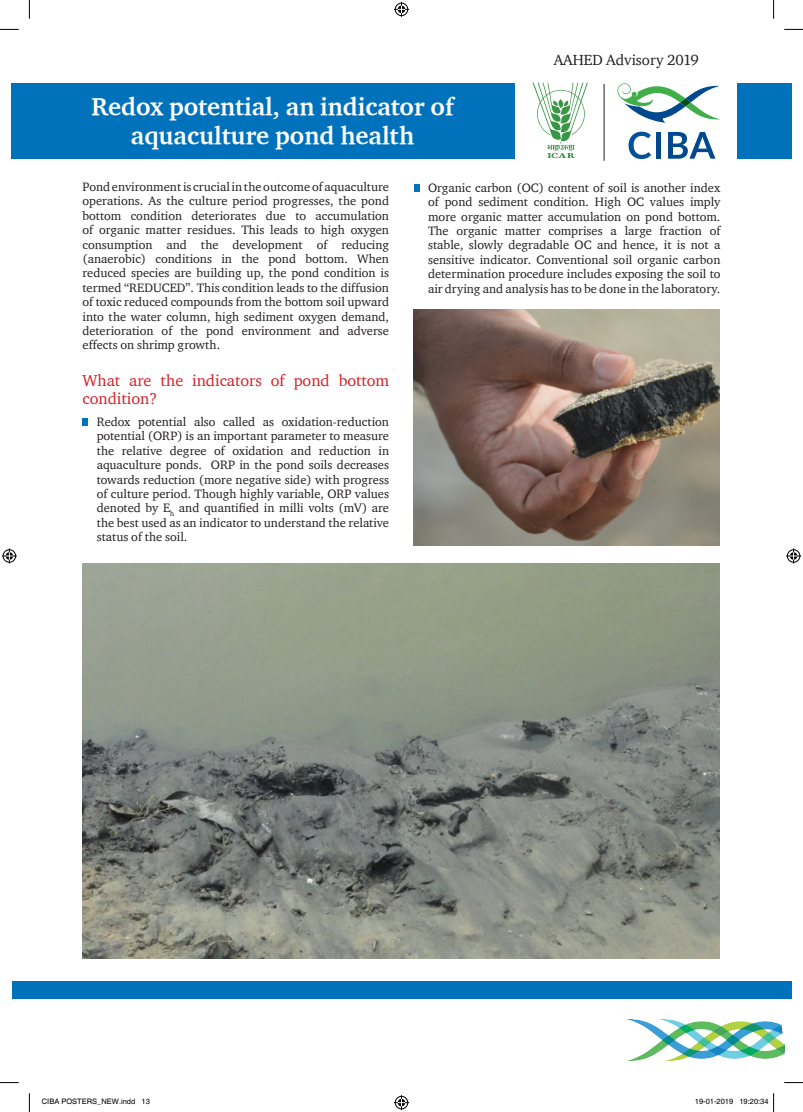
<style>
.page{position:relative;width:803px;height:1112px;background:#fff}
.page>*{position:absolute;margin:0;border:0;box-sizing:border-box;transform-origin:0 0}
.text{font:25px/28.8px "Charter Bd OSITCTT Bold";color:#fff;text-align:center}
.HEAD{font:16.25px/18.8px "Charter ITC";color:#d1232a}
.t1{font:15px "Charter ITC";color:#231f20}
.text-2{font:12.5px/14.4px "Charter ITC";color:#231f20;text-align:justify}
.t2{font:7.5px "Helvetica";color:#000}
</style>
<div class="page">
<div style="left:12px;top:83px;width:503px;height:76px;background:#0072bc"></div>
<div style="left:737px;top:83px;width:54px;height:76px;background:#0072bc"></div>
<hr style="left:604px;top:84px;width:1px;height:77px;background:#231f20">
<svg style="left:628px;top:132px;width:23px;height:27px"></svg>
<div style="left:656px;top:132px;width:5px;height:27px;background:#01498e"></div>
<svg style="left:668px;top:132px;width:47px;height:27px"></svg>
<svg style="left:617px;top:83px;width:103px;height:40px"></svg>
<svg style="left:533px;top:82px;width:55px;height:76px"></svg>
<img style="left:627px;top:1019px;width:157px;height:41px">
<div style="left:12px;top:981px;width:779px;height:17px;background:#0072bc"></div>
<svg style="left:83px;top:418px;width:5px;height:7px"></svg>
<img style="left:413px;top:309px;width:307px;height:236px">
<svg style="left:414px;top:184px;width:5px;height:7px"></svg>
<img style="left:83px;top:563px;width:637px;height:395px">
<svg style="left:0;top:29px;width:19px;height:1px"></svg>
<svg style="left:784px;top:29px;width:19px;height:1px"></svg>
<svg style="left:0;top:1082px;width:19px;height:1px"></svg>
<svg style="left:784px;top:1082px;width:19px;height:1px"></svg>
<svg style="left:29px;top:0;width:1px;height:19px"></svg>
<svg style="left:29px;top:1093px;width:1px;height:18px"></svg>
<svg style="left:773px;top:0;width:1px;height:19px"></svg>
<svg style="left:394px;top:2px;width:15px;height:15px"></svg>
<svg style="left:394px;top:1095px;width:15px;height:14px"></svg>
<svg style="left:2px;top:548px;width:15px;height:15px"></svg>
<svg style="left:786px;top:548px;width:15px;height:15px"></svg>
<svg style="left:773px;top:1093px;width:1px;height:18px"></svg>
<p class="text" style="left:91px;top:92px;width:364px">Redox potential, an indicator of aquaculture pond health</p>
<p class="t1" style="left:554px;top:51px;width:147px">AAHED Advisory 2019</p>
<p class="text-2" style="left:83px;top:179px;width:308px">Pond environment is crucial in the outcome of aquaculture operations. As the culture period progresses, the pond bottom condition deteriorates due to accumulation of organic matter residues. This leads to high oxygen consumption and the development of reducing (anaerobic) conditions in the pond bottom. When reduced species are building up, the pond condition is termed “REDUCED”. This condition leads to the diffusion of toxic reduced compounds from the bottom soil upward into the water column, high sediment oxygen demand, deterioration of the pond environment and adverse effects on shrimp growth.</p>
<p class="HEAD" style="left:83px;top:370px;width:308px">What are the indicators of pond bottom condition?</p>
<p class="text-2" style="left:97px;top:414px;width:294px">Redox potential also called as oxidation-reduction potential (ORP) is an important parameter to measure the relative degree of oxidation and reduction in aquaculture ponds. ORP in the pond soils decreases towards reduction (more negative side) with progress of culture period. Though highly variable, ORP values denoted by E<sub>h</sub> and quantified in milli volts (mV) are the best used as an indicator to understand the relative status of the soil.</p>
<p class="text-2" style="left:428px;top:180px;width:294px">Organic carbon (OC) content of soil is another index of pond sediment condition. High OC values imply more organic matter accumulation on pond bottom.<br>The organic matter comprises a large fraction of stable, slowly degradable OC and hence, it is not a sensitive indicator. Conventional soil organic carbon determination procedure includes exposing the soil to air drying and analysis has to be done in the laboratory.</p>
<p class="t2" style="left:42px;top:1097px;width:109px">CIBA POSTERS_NEW.indd 13</p>
<p class="t2" style="left:695px;top:1097px;width:75px">19-01-2019 19:20:34</p>
</div>
